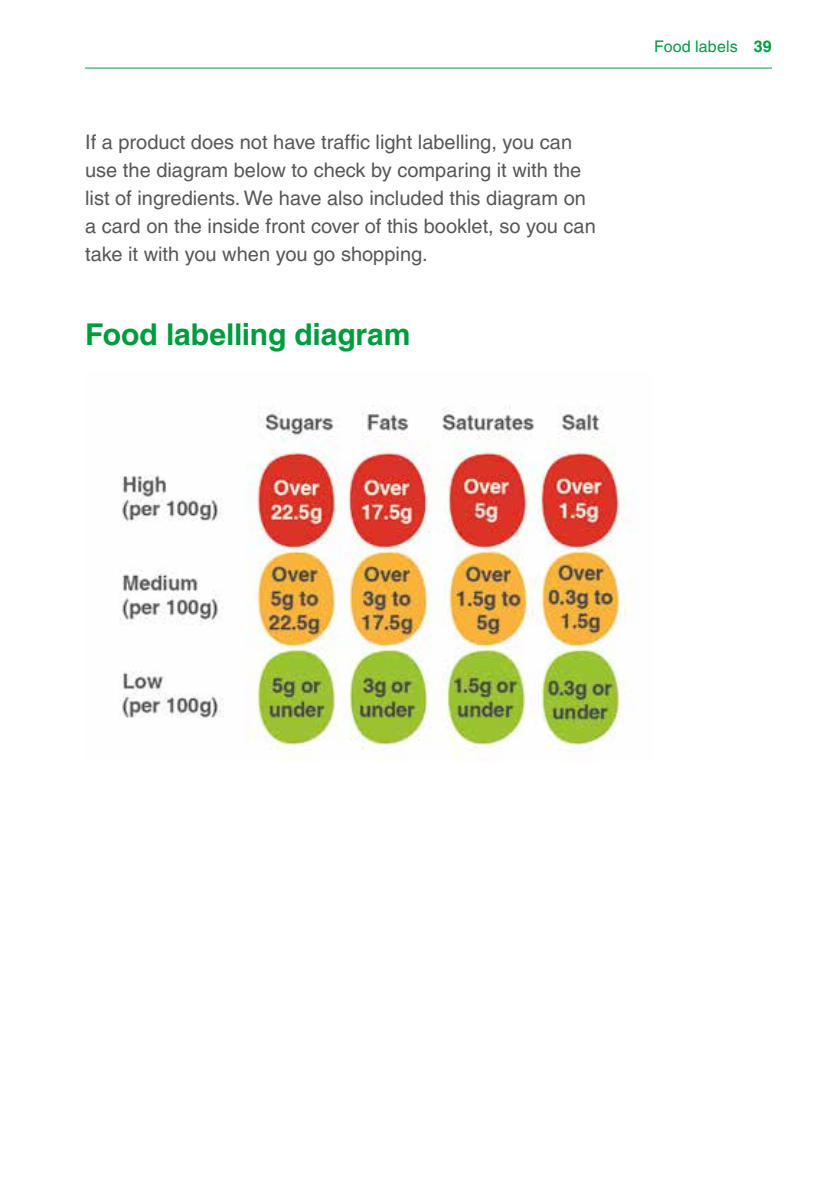
<style>
.page{position:relative;width:840px;height:1191px;background:#fff}
.page>*{position:absolute;margin:0;border:0;box-sizing:border-box;transform-origin:0 0}
.t1{font:700 30px "Helvetica LT Pro";letter-spacing:-.005em;color:#009b3e}
.t2{font:20px/28px "Helvetica LT Pro";color:#575756}
.t3{font:16px "Helvetica LT Pro";letter-spacing:.01em;color:#009b3e}
.s1{font-weight:700}
</style>
<div class="page">
<hr style="left:85px;top:68px;width:686px;height:1px;background:#009b3e">
<img style="left:120px;top:406px;width:513px;height:355px">
<p class="t2" style="left:85px;top:128px;width:512px">If a product does not have traffic light labelling, you can use the diagram below to check by comparing it with the list of ingredients. We have also included this diagram on a card on the inside front cover of this booklet, so you can take it with you when you go shopping.</p>
<h1 class="t1" style="left:85px;top:316px;width:326px">Food labelling diagram</h1>
<p class="t3" style="left:653px;top:38px;width:119px">Food labels <span class="s1">39</span></p>
</div>
